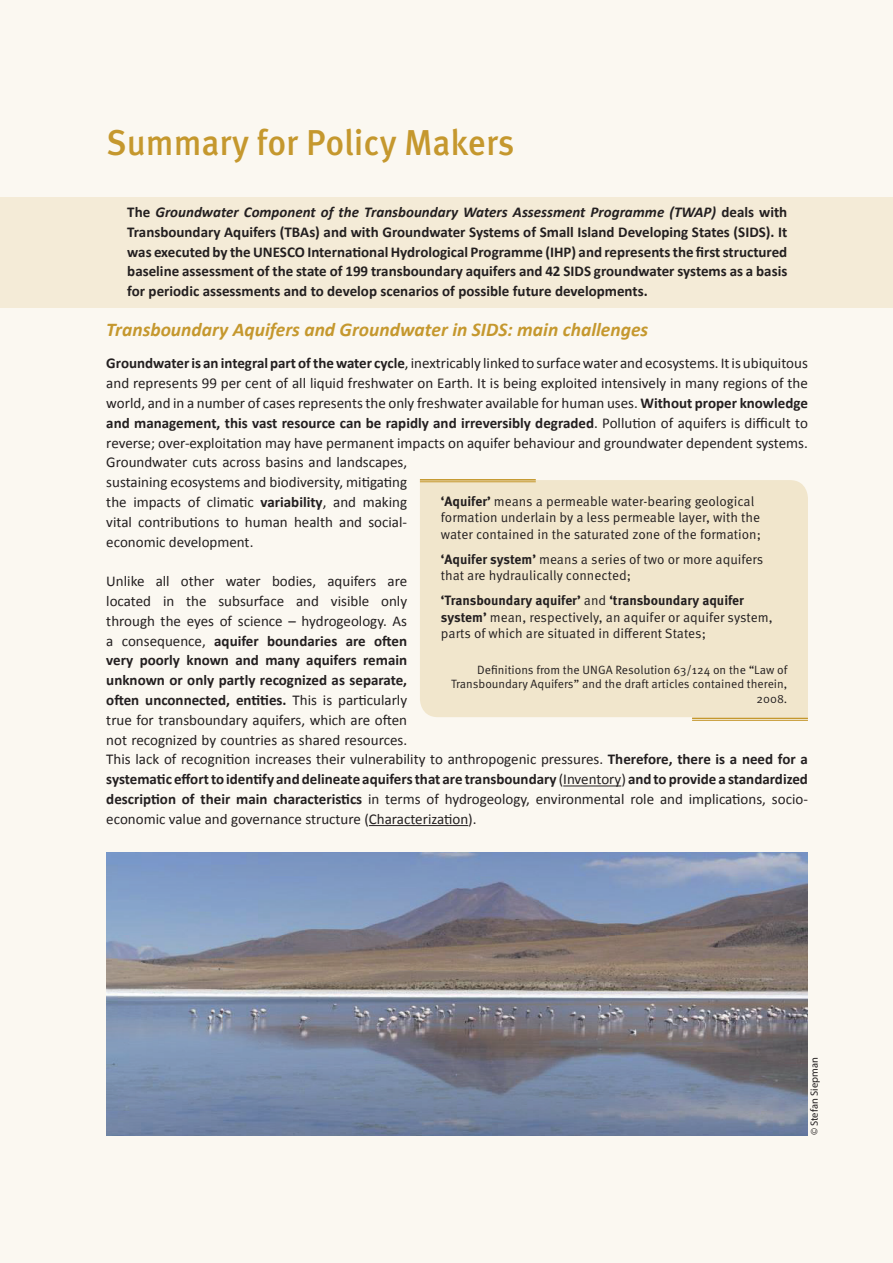
<style>
.page{position:relative;width:893px;height:1263px;background:#fbf8f1}
.page>*{position:absolute;margin:0;border:0;box-sizing:border-box;transform-origin:0 0}
.t1{font:500 36px "Meta Pro";color:#c5982e;scale:.96 1}
.t2{font:italic 700 19.5px "Calibri";color:#c5982e}
.t3{font:15px/19.8px "Calibri";color:#231f20}
.t4{font:700 15px/19.8px "Calibri";color:#231f20;text-align:justify}
.t5{font:13.5px/16.5px "Meta Pro";color:#231f20}
.t6{font:12px/14.4px "Meta Pro";color:#231f20;text-align:right}
.t7{font:10.5px "Myriad Pro";color:#231f20}
.s1{font-style:italic}
.s2{font-weight:700}
</style>
<div class="page">
<div style="left:420px;top:480px;width:388px;height:237px;background:#f1e6cc"></div>
<hr style="left:420px;top:479px;width:116px;height:1px;background:#c5982e">
<hr style="left:420px;top:481px;width:116px;height:1px;background:#c5982e">
<hr style="left:692px;top:718px;width:116px;height:1px;background:#c5982e">
<hr style="left:692px;top:720px;width:116px;height:1px;background:#c5982e">
<div style="left:0;top:197px;width:893px;height:110px;background:#f4ebd7"></div>
<hr style="left:563px;top:785px;width:58px;height:1px;background:#231f20">
<hr style="left:369px;top:825px;width:99px;height:1px;background:#231f20">
<img style="left:107px;top:852px;width:700px;height:283px">
<h1 class="t1" style="left:106px;top:119px;width:427px">Summary for Policy Makers</h1>
<p class="t4" style="left:127px;top:202px;width:662px">The <span class="s1">Groundwater Component of the Transboundary Waters Assessment Programme (TWAP)</span> deals with Transboundary Aquifers (TBAs) and with Groundwater Systems of Small Island Developing States (SIDS). It was executed by the UNESCO International Hydrological Programme (IHP) and represents the first structured baseline assessment of the state of 199 transboundary aquifers and 42 SIDS groundwater systems as a basis for periodic assessments and to develop scenarios of possible future developments.</p>
<h2 class="t2" style="left:106px;top:317px;width:543px">Transboundary Aquifers and Groundwater in SIDS: main challenges</h2>
<p class="t3" style="left:106px;top:354px;width:703px"><span class="s2">Groundwater is an integral part of the water cycle</span>, inextricably linked to surface water and ecosystems. It is ubiquitous and represents 99 per cent of all liquid freshwater on Earth. It is being exploited intensively in many regions of the world, and in a number of cases represents the only freshwater available for human uses. <span class="s2">Without proper knowledge and management, this vast resource can be rapidly and irreversibly degraded</span>. Pollution of aquifers is difficult to reverse; over-exploitation may have permanent impacts on aquifer behaviour and groundwater dependent systems.<br>Groundwater cuts across basins and landscapes,<br>sustaining ecosystems and biodiversity, mitigating<br>the impacts of climatic <span class="s2">variability</span>, and making<br>vital contributions to human health and social-<br>economic development.</p>
<p class="t3" style="left:106px;top:571px;width:703px">Unlike all other water bodies, aquifers are<br>located in the subsurface and visible only<br>through the eyes of science – hydrogeology. As<br>a consequence, <span class="s2">aquifer boundaries are often<br>very poorly known and many aquifers remain<br>unknown or only partly recognized as separate,<br>often unconnected, entities.</span> This is particularly<br>true for transboundary aquifers, which are often<br>not recognized by countries as shared resources.<br>This lack of recognition increases their vulnerability to anthropogenic pressures. <span class="s2">Therefore, there is a need for a systematic effort to identify and delineate aquifers that are transboundary</span> (Inventory) <span class="s2">and to provide a standardized description of their main characteristics</span> in terms of hydrogeology, environmental role and implications, socio&shy;economic value and governance structure (Characterization).</p>
<p class="t5" style="left:441px;top:493px;width:322px"><span class="s2">‘Aquifer’</span> means a permeable water-bearing geological formation underlain by a less permeable layer, with the water contained in the saturated zone of the formation;</p>
<p class="t5" style="left:441px;top:551px;width:324px"><span class="s2">‘Aquifer system’</span> means a series of two or more aquifers that are hydraulically connected;</p>
<p class="t5" style="left:441px;top:593px;width:333px"><span class="s2">‘Transboundary aquifer’</span> and <span class="s2">‘transboundary aquifer system’</span> mean, respectively, an aquifer or aquifer system, parts of which are situated in different States;</p>
<p class="t6" style="left:451px;top:663px;width:338px">Definitions from the UNGA Resolution 63/124 on the “Law of<br>Transboundary Aquifers” and the draft articles contained therein,<br>2008.</p>
<p class="t7" style="left:808px;top:1135px;width:79px;rotate:-90deg">© Stefan Siepman</p>
</div>
